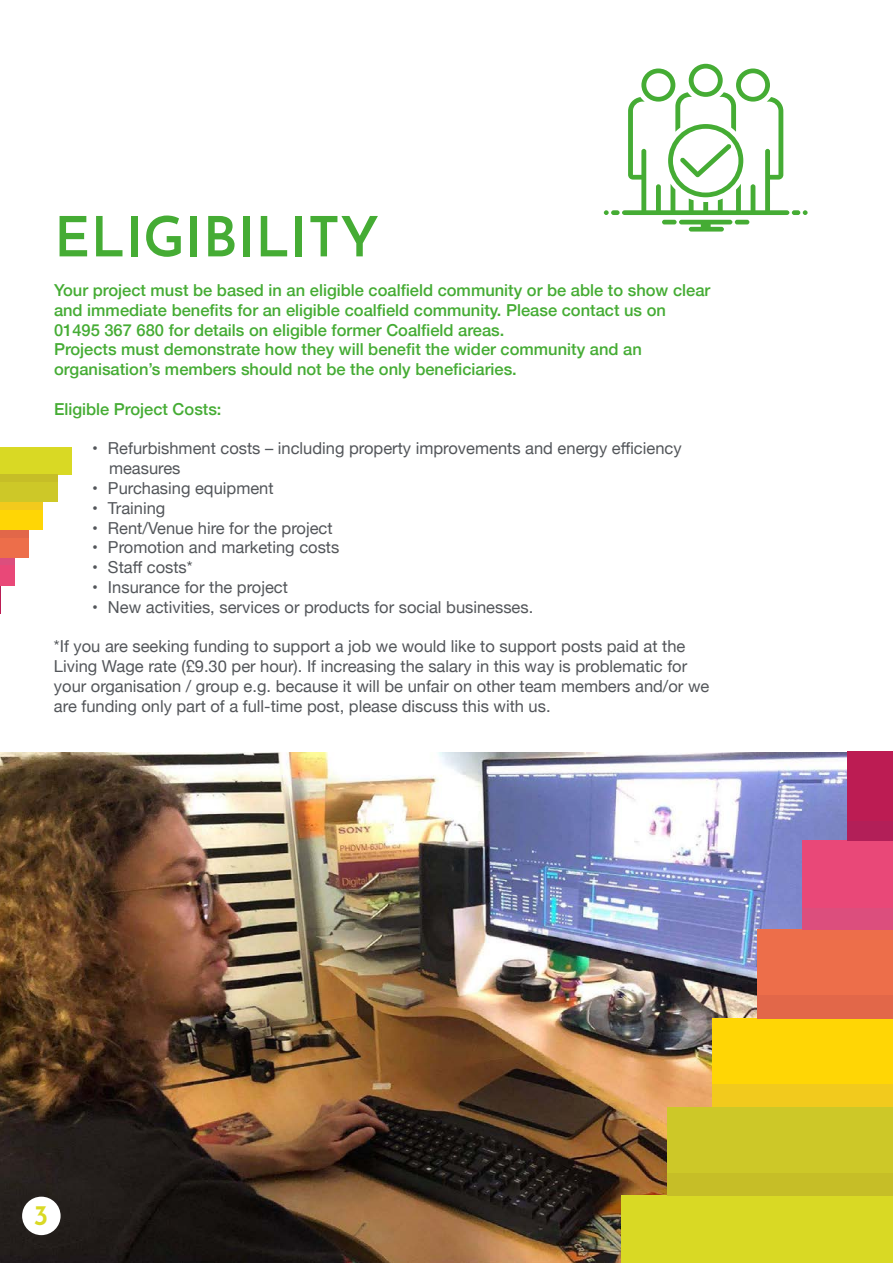
<style>
.page{position:relative;width:893px;height:1263px;background:#fff}
.page>*{position:absolute;margin:0;border:0;box-sizing:border-box;transform-origin:0 0}
.t1{font:600 55.5px "Josefin Sans";color:#45ac34}
.t2{font:600 28.5px "Josefin Sans";color:#d9d924}
.t3{font:16.5px/19.8px "Helvetica Neue";color:#53565a}
.t4{font:500 16.5px/19.8px "Helvetica Neue";color:#45ac34}
</style>
<div class="page">
<img style="left:0;top:753px;width:847px;height:510px">
<div style="left:622px;top:1196px;width:271px;height:67px;background:#d9d924"></div>
<div style="left:667px;top:1107px;width:226px;height:89px;background:#cdc828"></div>
<div style="left:667px;top:1173px;width:226px;height:23px;background:#c6be27"></div>
<div style="left:712px;top:1018px;width:181px;height:89px;background:#ffd605"></div>
<div style="left:712px;top:1084px;width:181px;height:23px;background:#f2ca1d"></div>
<div style="left:757px;top:929px;width:136px;height:89px;background:#ed6e4a"></div>
<div style="left:757px;top:995px;width:136px;height:23px;background:#e26749"></div>
<div style="left:802px;top:840px;width:91px;height:89px;background:#e94878"></div>
<div style="left:802px;top:908px;width:91px;height:21px;background:#dc4e7d"></div>
<div style="left:847px;top:751px;width:46px;height:89px;background:#bc1c53"></div>
<div style="left:847px;top:821px;width:46px;height:19px;background:#b21f58"></div>
<div style="left:0;top:446px;width:71px;height:28px;background:#d9d924"></div>
<div style="left:0;top:474px;width:57px;height:28px;background:#cdc828"></div>
<div style="left:0;top:474px;width:57px;height:7px;background:#c6be27"></div>
<div style="left:0;top:502px;width:43px;height:28px;background:#ffd605"></div>
<div style="left:0;top:502px;width:43px;height:8px;background:#f2ca1d"></div>
<div style="left:0;top:530px;width:29px;height:28px;background:#ed6e4a"></div>
<div style="left:0;top:530px;width:29px;height:8px;background:#e26749"></div>
<div style="left:0;top:558px;width:15px;height:28px;background:#e94878"></div>
<div style="left:0;top:558px;width:15px;height:7px;background:#dc4e7d"></div>
<svg style="left:0;top:586px;width:1px;height:28px"></svg>
<svg style="left:604px;top:210px;width:5px;height:5px"></svg>
<div style="left:611px;top:210px;width:9px;height:5px;background:#45ac34;border-radius:2px"></div>
<div style="left:792px;top:210px;width:8px;height:5px;background:#45ac34;border-radius:2px"></div>
<svg style="left:803px;top:210px;width:5px;height:5px"></svg>
<svg style="left:622px;top:64px;width:167px;height:168px"></svg>
<div style="left:22px;top:1197px;width:39px;height:38px;background:#fff;border-radius:50%"></div>
<h1 class="t1" style="left:54px;top:189px;width:327px">ELIGIBILITY</h1>
<p class="t4" style="left:54px;top:279px;width:658px">Your project must be based in an eligible coalfield community or be able to show clear and immediate benefits for an eligible coalfield community. Please contact us on 01495 367 680 for details on eligible former Coalfield areas.<br>Projects must demonstrate how they will benefit the wider community and an organisation’s members should not be the only beneficiaries.</p>
<p class="t4" style="left:54px;top:398px;width:169px">Eligible Project Costs:</p>
<p class="t3" style="left:109px;top:440px;width:574px;text-indent:-17px">• Refurbishment costs – including property improvements and energy efficiency measures</p>
<p class="t3" style="left:92px;top:479px;width:183px">• Purchasing equipment</p>
<p class="t3" style="left:92px;top:499px;width:75px">• Training</p>
<p class="t3" style="left:92px;top:519px;width:242px">• Rent/Venue hire for the project</p>
<p class="t3" style="left:92px;top:539px;width:249px">• Promotion and marketing costs</p>
<p class="t3" style="left:92px;top:558px;width:102px">• Staff costs*</p>
<p class="t3" style="left:92px;top:578px;width:197px">• Insurance for the project</p>
<p class="t3" style="left:92px;top:598px;width:443px">• New activities, services or products for social businesses.</p>
<p class="t3" style="left:54px;top:638px;width:657px">*If you are seeking funding to support a job we would like to support posts paid at the Living Wage rate (£9.30 per hour). If increasing the salary in this way is problematic for your organisation / group e.g. because it will be unfair on other team members and/or we are funding only part of a full-time post, please discuss this with us.</p>
<h2 class="t2" style="left:33px;top:1191px;width:16px">3</h2>
</div>
